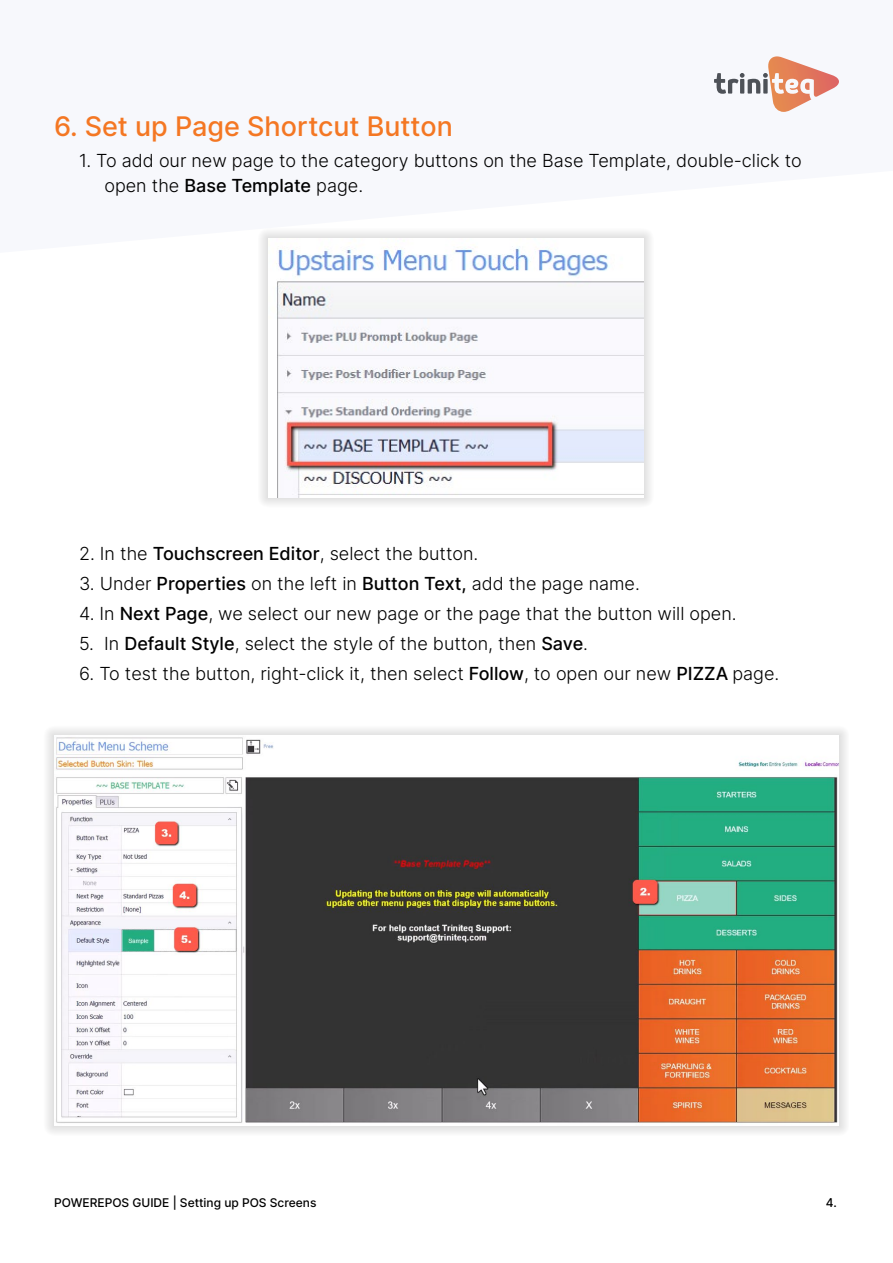
<style>
.page{position:relative;width:893px;height:1263px;background:#fff}
.page>*{position:absolute;margin:0;border:0;box-sizing:border-box;transform-origin:0 0}
.t1{font:500 27px "Inter";color:#f47723}
.t2{font:300 18px/25.5px "Inter";color:#000}
.t3{font:500 12px "Inter";color:#000}
.s1{font-weight:500}
</style>
<div class="page">
<div style="left:258px;top:228px;width:396px;height:280px;background:#eee"></div>
<img style="left:268px;top:238px;width:375px;height:260px">
<div style="left:44px;top:725px;width:805px;height:410px;background:#000;opacity:.25"></div>
<img style="left:54px;top:735px;width:785px;height:390px">
<svg style="left:714px;top:56px;width:125px;height:56px"></svg>
<h1 class="t1" style="left:54px;top:107px;width:400px">6. Set up Page Shortcut Button</h1>
<p class="t2" style="left:104px;top:147px;width:699px;text-indent:-25px">1. To add our new page to the category buttons on the Base Template, double-click to open the <span class="s1">Base Template</span> page.</p>
<p class="t2" style="left:79px;top:541px;width:401px">2. In the <span class="s1">Touchscreen Editor</span>, select the button.</p>
<p class="t2" style="left:79px;top:571px;width:562px">3. Under <span class="s1">Properties</span> on the left in <span class="s1">Button Text,</span> add the page name.</p>
<p class="t2" style="left:79px;top:601px;width:659px">4. In <span class="s1">Next Page</span>, we select our new page or the page that the button will open.</p>
<p class="t2" style="left:79px;top:631px;width:510px">5. In <span class="s1">Default Style</span>, select the style of the button, then <span class="s1">Save</span>.</p>
<p class="t2" style="left:79px;top:661px;width:702px">6. To test the button, right-click it, then select <span class="s1">Follow</span>, to open our new <span class="s1">PIZZA</span> page.</p>
<p class="t3" style="left:54px;top:1193px;width:264px">POWEREPOS GUIDE | Setting up POS Screens</p>
<p class="t3" style="left:826px;top:1193px;width:12px">4.</p>
</div>
